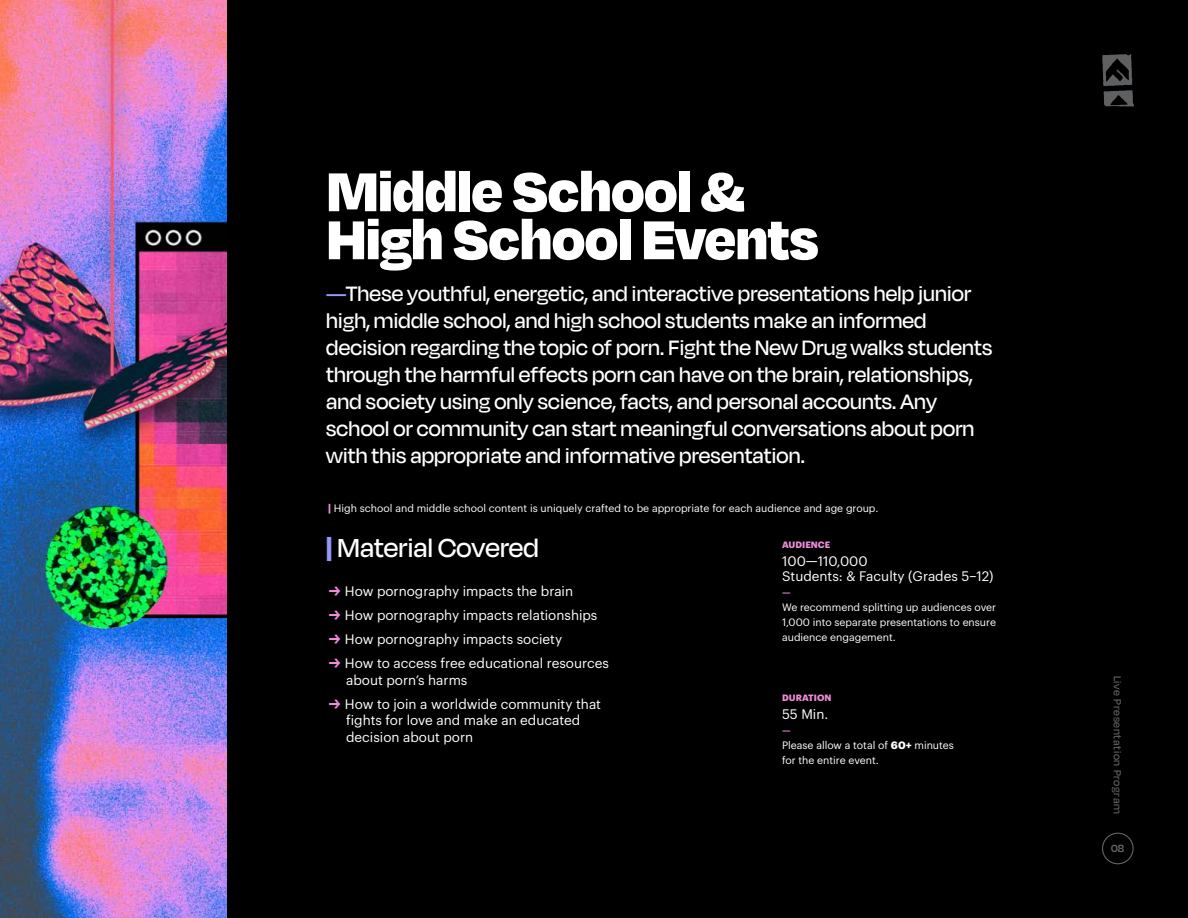
<style>
.page{position:relative;width:1188px;height:918px;background:#000}
.page>*{position:absolute;margin:0;border:0;box-sizing:border-box;transform-origin:0 0}
.t1{font:900 63px "Degular";letter-spacing:-.02em;color:#fff}
.t2{font:500 30px "Degular Display";letter-spacing:.01em;color:#fff}
.t3{font:500 24px/27px "Degular Display";letter-spacing:.01em;color:#fff}
.t4{font:13.5px "Graphik";color:#fff}
.t5{font:500 12px "Degular Display";letter-spacing:.06em;color:#5f6062}
.t6{font:600 12px "Degular Display";color:#636466}
.t7{font:10.5px/15px "Graphik";color:#fff;text-align:justify}
.t8{font:700 9px "Graphik";letter-spacing:.005em;color:#ee8cd9}
.s1{color:#9799f9}
.s2{font-family:"Graphik Super";color:#ee8cd9}
.s3{font-weight:700;color:#9799f9}
.s4{font-family:"Sharp Grotesk Medium 24";color:#ee8cd9}
.s5{font-weight:700}
</style>
<div class="page">
<div style="left:1102px;top:833px;width:32px;height:31px;border:1px solid #636466;border-radius:50%"></div>
<svg style="left:1102px;top:54px;width:32px;height:53px"></svg>
<img style="left:0;top:0;width:226px;height:918px">
<p class="t1" style="left:326px;top:150px;width:421px">Middle School &amp;</p>
<p class="t1" style="left:326px;top:198px;width:494px">High School Events</p>
<p class="t3" style="left:326px;top:279px;width:668px"><span class="s1">—</span>These youthful, energetic, and interactive presentations help junior high, middle school, and high school students make an informed decision regarding the topic of porn. Fight the New Drug walks students through the harmful effects porn can have on the brain, relationships, and society using only science, facts, and personal accounts. Any school or community can start meaningful conversations about porn with this appropriate and informative presentation.</p>
<p class="t7" style="left:328px;top:499px;width:552px"><span class="s2">|</span> High school and middle school content is uniquely crafted to be appropriate for each audience and age group.</p>
<p class="t2" style="left:326px;top:531px;width:214px"><span class="s3">|</span> Material Covered</p>
<p class="t4" style="left:328px;top:581px;width:246px"><span class="s4">→</span> How pornography impacts the brain</p>
<p class="t4" style="left:328px;top:605px;width:271px"><span class="s4">→</span> How pornography impacts relationships</p>
<p class="t4" style="left:328px;top:629px;width:235px"><span class="s4">→</span> How pornography impacts society</p>
<p class="t4" style="left:328px;top:653px;width:282px"><span class="s4">→</span> How to access free educational resources</p>
<p class="t4" style="left:346px;top:670px;width:123px">about porn’s harms</p>
<p class="t4" style="left:328px;top:694px;width:274px"><span class="s4">→</span> How to join a worldwide community that</p>
<p class="t4" style="left:346px;top:710px;width:236px">fights for love and make an educated</p>
<p class="t4" style="left:346px;top:727px;width:129px">decision about porn</p>
<p class="t8" style="left:782px;top:538px;width:50px">AUDIENCE</p>
<p class="t4" style="left:782px;top:551px;width:87px">100—110,000</p>
<p class="t4" style="left:782px;top:566px;width:213px">Students: &amp; Faculty (Grades 5–12)</p>
<p class="t8" style="left:782px;top:586px;width:10px">—</p>
<p class="t7" style="left:782px;top:599px;width:216px">We recommend splitting up audiences over 1,000 into separate presentations to ensure audience engagement.</p>
<p class="t8" style="left:782px;top:691px;width:51px">DURATION</p>
<p class="t4" style="left:782px;top:704px;width:48px">55 Min.</p>
<p class="t8" style="left:782px;top:724px;width:10px">—</p>
<p class="t7" style="left:782px;top:737px;width:173px">Please allow a total of <span class="s5">60+</span> minutes</p>
<p class="t7" style="left:782px;top:752px;width:98px">for the entire event.</p>
<p class="t5" style="left:1124px;top:676px;width:139px;rotate:90deg">Live Presentation Program</p>
<p class="t6" style="left:1111px;top:842px;width:15px">08</p>
</div>
